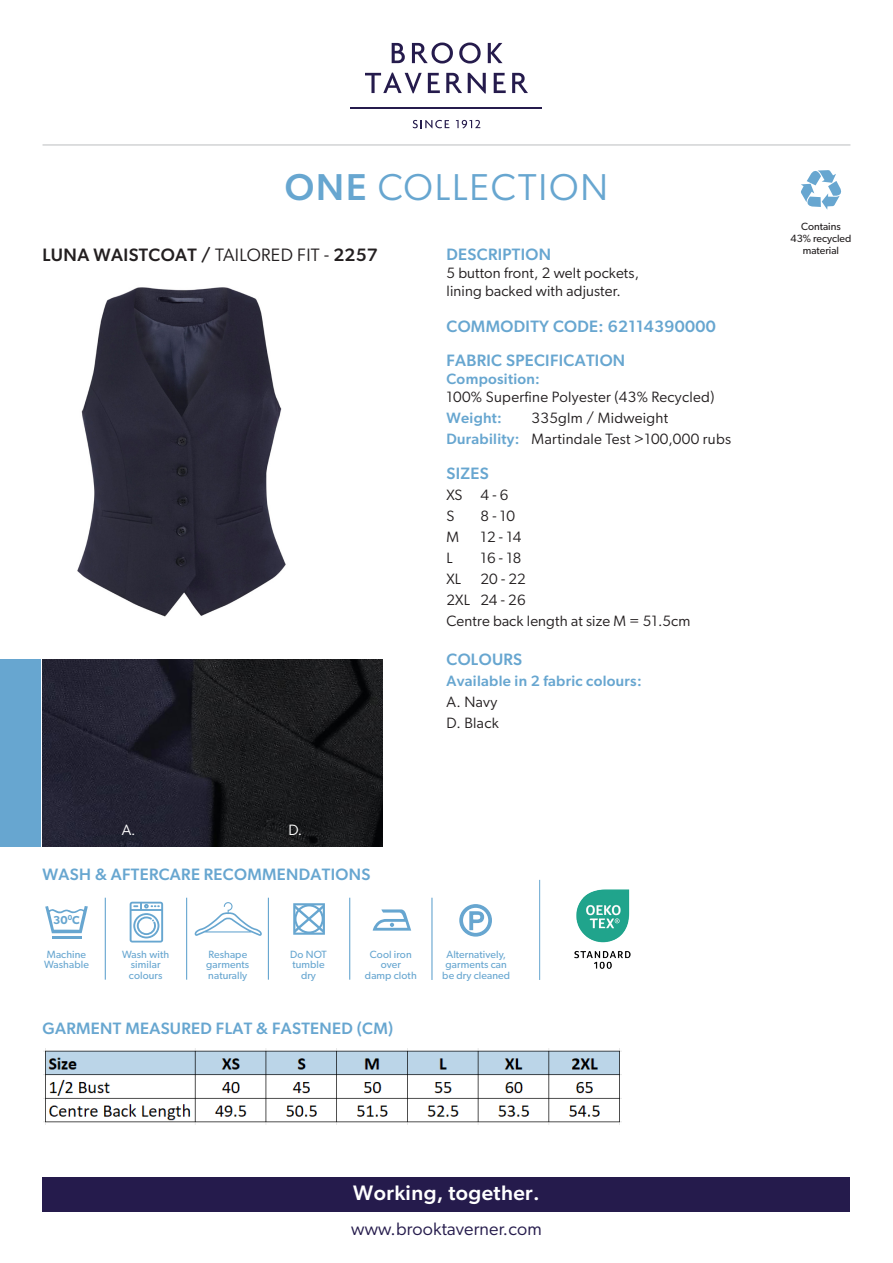
<style>
.page{position:relative;width:893px;height:1263px;background:#fff}
.page>*{position:absolute;margin:0;border:0;box-sizing:border-box;transform-origin:0 0}
.t1{font:37.5px "Gibson";letter-spacing:.05em;color:#67a6d0}
.t2{font:500 21px "Gibson";letter-spacing:.02em;color:#fff}
.t3{font:500 18px "Gibson";letter-spacing:.02em;color:#231f20}
.t4{font:18px "Gibson";letter-spacing:.01em;color:#251b4c}
.t5{font:500 16.5px "Gibson";letter-spacing:.02em;color:#67a6d0}
.t6{font:15px "Gibson";letter-spacing:.01em;color:#231f20}
.t7{font:500 15px "Gibson";letter-spacing:.02em;color:#67a6d0}
.t8{font:15px "Gibson";color:#fff}
.t9{font:600 11.55px "Gibson";color:#67a6d0}
.t10{font:10.5px "Gibson";letter-spacing:.01em;color:#67a6d0}
.t11{font:10.5px "Gibson";color:#231f20}
.s1{font-weight:500}
.s2{font-weight:400}
.s3{font-weight:500;color:#67a6d0}
</style>
<div class="page">
<img style="left:44px;top:1048px;width:577px;height:76px">
<hr style="left:349px;top:898px;width:1px;height:82px;background:#67a6d0">
<hr style="left:431px;top:898px;width:2px;height:82px;background:#67a6d0">
<hr style="left:268px;top:898px;width:1px;height:82px;background:#67a6d0">
<hr style="left:186px;top:898px;width:1px;height:82px;background:#67a6d0">
<hr style="left:105px;top:898px;width:1px;height:82px;background:#67a6d0">
<svg style="left:45px;top:906px;width:43px;height:27px"></svg>
<hr style="left:52px;top:936px;width:29px;height:3px;background:#67a6d0">
<svg style="left:130px;top:902px;width:33px;height:40px"></svg>
<svg style="left:195px;top:902px;width:67px;height:34px"></svg>
<svg style="left:293px;top:903px;width:32px;height:32px"></svg>
<svg style="left:373px;top:909px;width:38px;height:22px"></svg>
<svg style="left:459px;top:904px;width:33px;height:33px"></svg>
<div style="left:43px;top:1177px;width:807px;height:35px;background:#251b4c"></div>
<hr style="left:43px;top:145px;width:807px;height:1px;background:#bcbdc0">
<img style="left:77px;top:287px;width:209px;height:330px">
<hr style="left:539px;top:880px;width:1px;height:100px;background:#67a6d0">
<img style="left:574px;top:889px;width:57px;height:80px">
<svg style="left:392px;top:43px;width:13px;height:20px"></svg>
<svg style="left:412px;top:43px;width:41px;height:21px"></svg>
<svg style="left:459px;top:43px;width:22px;height:21px"></svg>
<svg style="left:488px;top:43px;width:15px;height:20px"></svg>
<svg style="left:365px;top:73px;width:57px;height:20px"></svg>
<svg style="left:428px;top:73px;width:12px;height:20px"></svg>
<svg style="left:446px;top:73px;width:16px;height:20px"></svg>
<svg style="left:468px;top:73px;width:18px;height:20px"></svg>
<svg style="left:494px;top:73px;width:12px;height:20px"></svg>
<svg style="left:512px;top:73px;width:16px;height:20px"></svg>
<svg style="left:413px;top:120px;width:36px;height:8px"></svg>
<svg style="left:456px;top:120px;width:24px;height:8px"></svg>
<hr style="left:351px;top:107px;width:191px;height:2px;background:#251b4c">
<svg style="left:801px;top:170px;width:41px;height:40px"></svg>
<img style="left:43px;top:659px;width:340px;height:187px">
<div style="left:0;top:659px;width:40px;height:187px;background:#67a6d0"></div>
<p class="t1" style="left:285px;top:165px;width:325px"><span class="s1">ONE</span> COLLECTION</p>
<p class="t3" style="left:43px;top:244px;width:337px">LUNA WAISTCOAT / <span class="s2">TAILORED FIT -</span> 2257</p>
<p class="t5" style="left:446px;top:244px;width:106px">DESCRIPTION</p>
<p class="t6" style="left:446px;top:264px;width:194px">5 button front, 2 welt pockets,</p>
<p class="t6" style="left:446px;top:282px;width:176px">lining backed with adjuster.</p>
<p class="t5" style="left:446px;top:316px;width:271px">COMMODITY CODE: 62114390000</p>
<p class="t5" style="left:446px;top:351px;width:180px">FABRIC SPECIFICATION</p>
<p class="t7" style="left:446px;top:370px;width:95px">Composition:</p>
<p class="t6" style="left:446px;top:388px;width:269px">100% Superfine Polyester (43% Recycled)</p>
<p class="t7" style="left:446px;top:409px;width:57px">Weight:</p>
<p class="t6" style="left:531px;top:409px;width:138px">335glm / Midweight</p>
<p class="t6" style="left:446px;top:430px;width:286px"><span class="s3">Durability:</span> Martindale Test &gt;100,000 rubs</p>
<p class="t5" style="left:446px;top:463px;width:44px">SIZES</p>
<p class="t6" style="left:446px;top:486px;width:63px">XS 4 - 6</p>
<p class="t6" style="left:446px;top:507px;width:9px">S</p>
<p class="t6" style="left:480px;top:507px;width:36px">8 - 10</p>
<p class="t6" style="left:446px;top:528px;width:14px">M</p>
<p class="t6" style="left:480px;top:528px;width:42px">12 - 14</p>
<p class="t6" style="left:446px;top:549px;width:8px">L</p>
<p class="t6" style="left:480px;top:549px;width:42px">16 - 18</p>
<p class="t6" style="left:446px;top:570px;width:16px">XL</p>
<p class="t6" style="left:480px;top:570px;width:47px">20 - 22</p>
<p class="t6" style="left:446px;top:591px;width:81px">2XL 24 - 26</p>
<p class="t6" style="left:446px;top:612px;width:246px">Centre back length at size M = 51.5cm</p>
<p class="t5" style="left:446px;top:649px;width:77px">COLOURS</p>
<p class="t7" style="left:446px;top:672px;width:197px">Available in 2 fabric colours:</p>
<p class="t6" style="left:446px;top:693px;width:52px">A. Navy</p>
<p class="t6" style="left:446px;top:714px;width:54px">D. Black</p>
<p class="t8" style="left:122px;top:821px;width:15px">A.</p>
<p class="t8" style="left:288px;top:821px;width:16px">D.</p>
<p class="t5" style="left:43px;top:864px;width:329px">WASH &amp; AFTERCARE RECOMMENDATIONS</p>
<p class="t9" style="left:53px;top:913px;width:28px">30<sup>0</sup>C</p>
<p class="t10" style="left:47px;top:948px;width:41px">Machine</p>
<p class="t10" style="left:44px;top:958px;width:46px">Washable</p>
<p class="t10" style="left:122px;top:948px;width:48px">Wash with</p>
<p class="t10" style="left:131px;top:958px;width:31px">similar</p>
<p class="t10" style="left:129px;top:969px;width:35px">colours</p>
<p class="t10" style="left:208px;top:948px;width:40px">Reshape</p>
<p class="t10" style="left:206px;top:958px;width:45px">garments</p>
<p class="t10" style="left:208px;top:969px;width:41px">naturally</p>
<p class="t10" style="left:290px;top:948px;width:38px">Do NOT</p>
<p class="t10" style="left:292px;top:958px;width:34px">tumble</p>
<p class="t10" style="left:301px;top:969px;width:17px">dry</p>
<p class="t10" style="left:370px;top:948px;width:43px">Cool iron</p>
<p class="t10" style="left:381px;top:958px;width:22px">over</p>
<p class="t10" style="left:365px;top:969px;width:53px">damp cloth</p>
<p class="t5" style="left:43px;top:1018px;width:352px">GARMENT MEASURED FLAT &amp; FASTENED (CM)</p>
<p class="t10" style="left:446px;top:948px;width:61px">Alternatively,</p>
<p class="t10" style="left:445px;top:958px;width:63px">garments can</p>
<p class="t10" style="left:442px;top:969px;width:69px">be dry cleaned</p>
<p class="t2" style="left:353px;top:1180px;width:188px">Working, together.</p>
<p class="t4" style="left:351px;top:1218px;width:192px">www.brooktaverner.com</p>
<p class="t11" style="left:801px;top:220px;width:41px">Contains</p>
<p class="t11" style="left:790px;top:232px;width:62px">43% recycled</p>
<p class="t11" style="left:803px;top:244px;width:38px">material</p>
</div>
